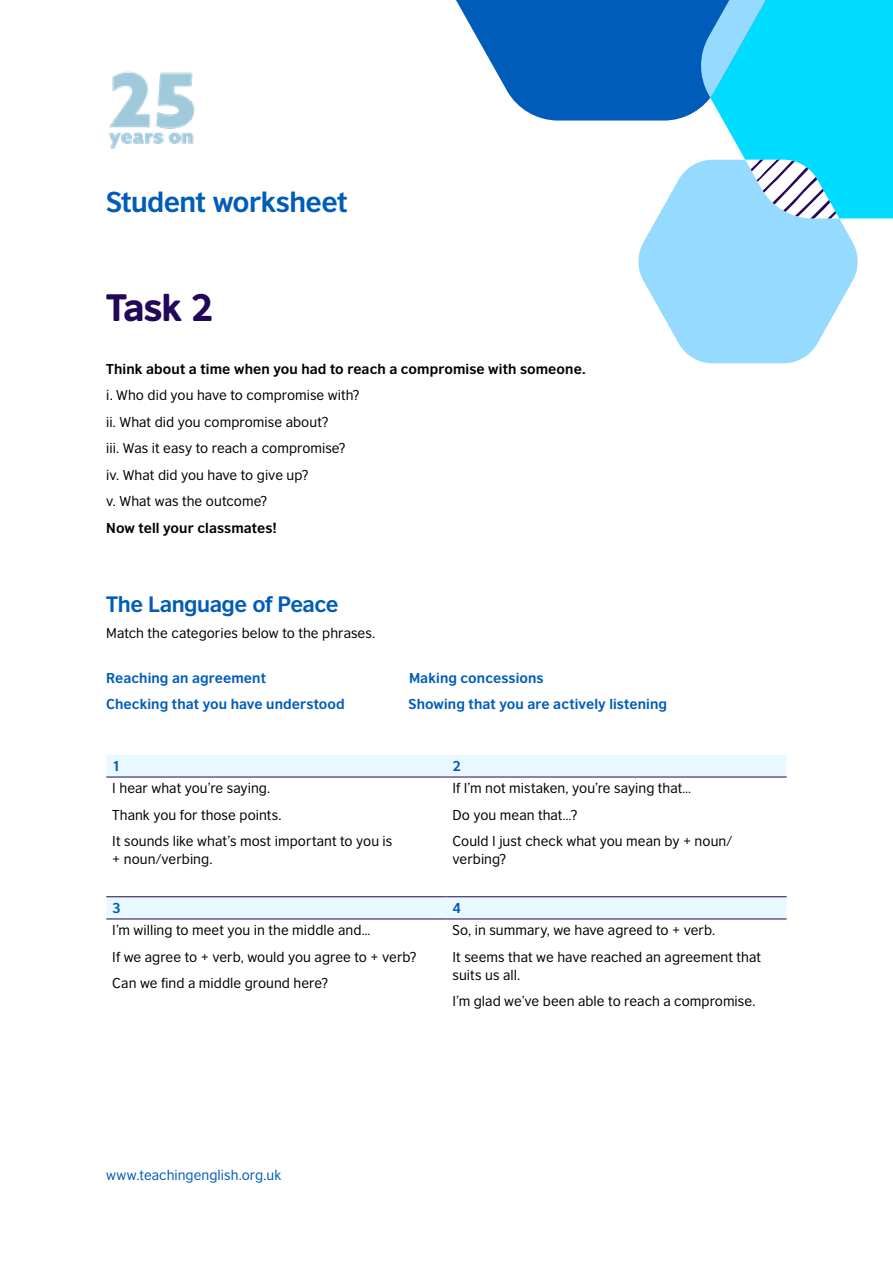
<style>
.page{position:relative;width:893px;height:1263px;background:#fff}
.page>*{position:absolute;margin:0;border:0;box-sizing:border-box;transform-origin:0 0}
.t1{font:36px "British Council Sans Headline";color:#23085a}
.t2{font:700 27px "British Council Sans";letter-spacing:-.025em;color:#005cb9}
.t3{font:700 21px "British Council Sans";letter-spacing:-.02em;color:#005cb9}
.t4{font:13.5px/26.5px "British Council Sans";letter-spacing:.005em;color:#000}
.t5{font:700 13.5px "British Council Sans";letter-spacing:.005em;color:#005cb9}
.t6{font:700 13.5px "British Council Sans";letter-spacing:.005em;color:#000}
.t7{font:13.5px "British Council Sans";letter-spacing:.005em;color:#005cb9}
</style>
<div class="page">
<img style="left:109px;top:71px;width:86px;height:78px">
<svg style="left:456px;top:0;width:437px;height:363px"></svg>
<svg style="left:106px;top:755px;width:681px;height:163px"></svg>
<hr style="left:106px;top:777px;width:340px;height:1px;background:#23085a">
<hr style="left:446px;top:777px;width:341px;height:1px;background:#23085a">
<hr style="left:106px;top:896px;width:340px;height:1px;background:#23085a">
<hr style="left:446px;top:896px;width:341px;height:1px;background:#23085a">
<hr style="left:106px;top:918px;width:340px;height:1px;background:#23085a">
<hr style="left:446px;top:918px;width:341px;height:1px;background:#23085a">
<h2 class="t2" style="left:106px;top:178px;width:243px">Student worksheet</h2>
<h1 class="t1" style="left:106px;top:279px;width:109px">Task 2</h1>
<p class="t6" style="left:106px;top:357px;width:481px">Think about a time when you had to reach a compromise with someone.</p>
<p class="t4" style="left:106px;top:381px;width:255px">i. Who did you have to compromise with? ii. What did you compromise about?<br>iii. Was it easy to reach a compromise? iv. What did you have to give up?<br>v. What was the outcome?</p>
<p class="t6" style="left:106px;top:516px;width:172px">Now tell your classmates!</p>
<h3 class="t3" style="left:106px;top:585px;width:234px">The Language of Peace</h3>
<p class="t4" style="left:106px;top:619px;width:271px">Match the categories below to the phrases.</p>
<p class="t5" style="left:106px;top:666px;width:161px">Reaching an agreement</p>
<p class="t5" style="left:409px;top:666px;width:136px">Making concessions</p>
<p class="t5" style="left:106px;top:692px;width:240px">Checking that you have understood</p>
<p class="t5" style="left:409px;top:692px;width:260px">Showing that you are actively listening</p>
<p class="t5" style="left:112px;top:754px;width:10px">1</p>
<p class="t5" style="left:452px;top:754px;width:10px">2</p>
<p class="t4" style="left:112px;top:774px;width:282px">I hear what you’re saying.<br>Thank you for those points.<br>It sounds like what’s most important to you is</p>
<p class="t4" style="left:112px;top:845px;width:102px">+ noun/verbing.</p>
<p class="t4" style="left:452px;top:774px;width:281px">If I’m not mistaken, you’re saying that…<br>Do you mean that…?<br>Could I just check what you mean by + noun/</p>
<p class="t4" style="left:452px;top:845px;width:55px">verbing?</p>
<p class="t5" style="left:112px;top:896px;width:10px">3</p>
<p class="t5" style="left:452px;top:896px;width:10px">4</p>
<p class="t4" style="left:112px;top:916px;width:306px">I’m willing to meet you in the middle and…<br>If we agree to + verb, would you agree to + verb?<br>Can we find a middle ground here?</p>
<p class="t4" style="left:452px;top:916px;width:310px">So, in summary, we have agreed to + verb.<br>It seems that we have reached an agreement that</p>
<p class="t4" style="left:452px;top:960px;width:304px">suits us all.<br>I’m glad we’ve been able to reach a compromise.</p>
<p class="t7" style="left:106px;top:1163px;width:177px">www.teachingenglish.org.uk</p>
</div>
